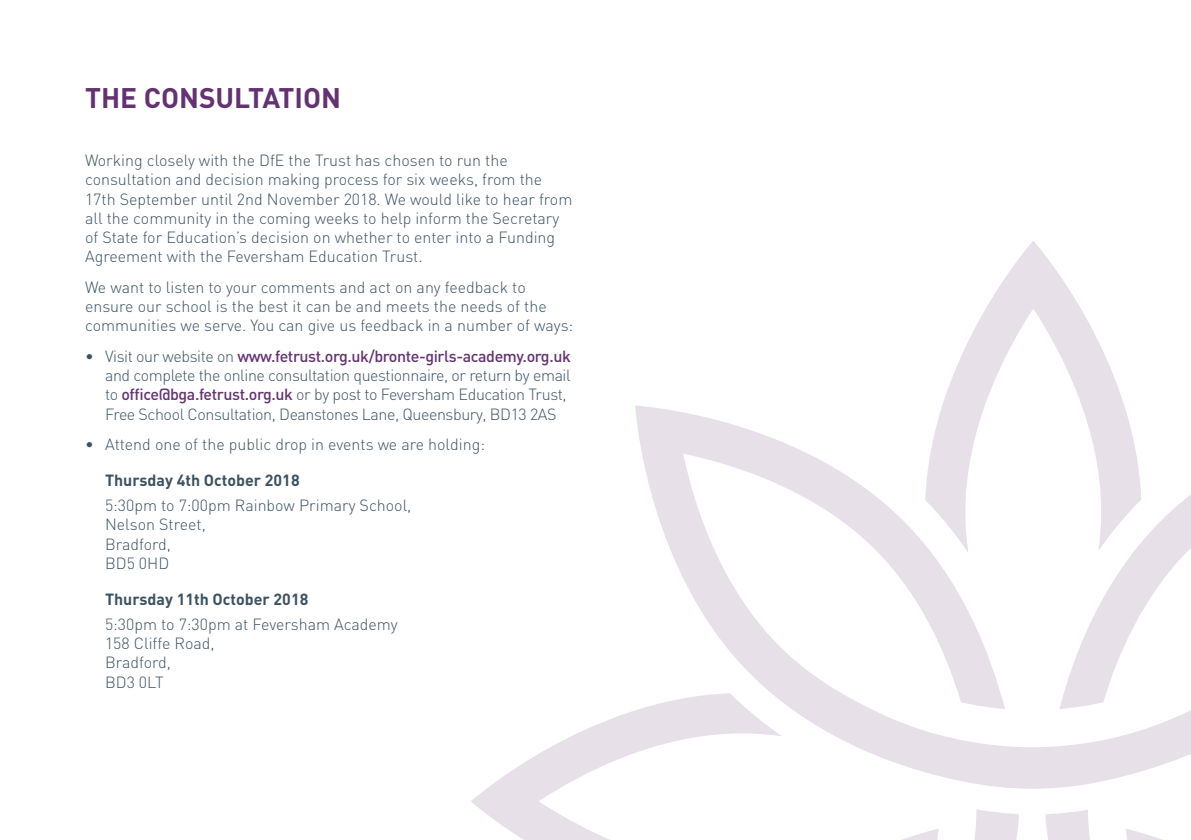
<style>
.page{position:relative;width:1191px;height:840px;background:#fff}
.page>*{position:absolute;margin:0;border:0;box-sizing:border-box;transform-origin:0 0}
.t1{font:700 28px "DIN";color:#633371}
.t2{font:300 16px/19.2px "DIN";color:#3b5262}
.t3{font:300 16px/19.2px "DIN";letter-spacing:-.025em;color:#3b5262}
.t4{font:700 16px "DIN";color:#3b5262}
.s1{font-weight:500;color:#633371}
</style>
<div class="page">
<svg style="left:635px;top:405px;width:556px;height:383px"></svg>
<svg style="left:904px;top:809px;width:115px;height:30px"></svg>
<svg style="left:1045px;top:810px;width:115px;height:29px"></svg>
<svg style="left:471px;top:692px;width:313px;height:147px"></svg>
<svg style="left:925px;top:241px;width:216px;height:311px"></svg>
<p class="t1" style="left:85px;top:80px;width:257px">THE CONSULTATION</p>
<p class="t2" style="left:85px;top:150px;width:489px">Working closely with the DfE the Trust has chosen to run the consultation and decision making process for six weeks, from the 17th September until 2nd November 2018. We would like to hear from all the community in the coming weeks to help inform the Secretary of State for Education’s decision on whether to enter into a Funding Agreement with the Feversham Education Trust.</p>
<p class="t2" style="left:85px;top:277px;width:490px">We want to listen to your comments and act on any feedback to ensure our school is the best it can be and meets the needs of the communities we serve. You can give us feedback in a number of ways:</p>
<p class="t3" style="left:105px;top:346px;width:467px;text-indent:-20px">• Visit our website on <span class="s1">www.fetrust.org.uk/bronte-girls-academy.org.uk </span>and complete the online consultation questionnaire, or return by email to <span class="s1">office@bga.fetrust.org.uk</span> or by post to Feversham Education Trust, Free School Consultation, Deanstones Lane, Queensbury, BD13 2AS</p>
<p class="t2" style="left:85px;top:434px;width:401px">• Attend one of the public drop in events we are holding:</p>
<p class="t4" style="left:105px;top:470px;width:196px">Thursday 4th October 2018</p>
<p class="t2" style="left:105px;top:495px;width:308px">5:30pm to 7:00pm Rainbow Primary School,</p>
<p class="t2" style="left:105px;top:514px;width:102px">Nelson Street,</p>
<p class="t2" style="left:105px;top:534px;width:67px">Bradford,</p>
<p class="t2" style="left:105px;top:553px;width:66px">BD5 0HD</p>
<p class="t4" style="left:105px;top:588px;width:205px">Thursday 11th October 2018</p>
<p class="t2" style="left:105px;top:614px;width:294px">5:30pm to 7:30pm at Feversham Academy</p>
<p class="t2" style="left:105px;top:633px;width:111px">158 Cliffe Road,</p>
<p class="t2" style="left:105px;top:652px;width:67px">Bradford,</p>
<p class="t2" style="left:105px;top:671px;width:60px">BD3 0LT</p>
</div>
